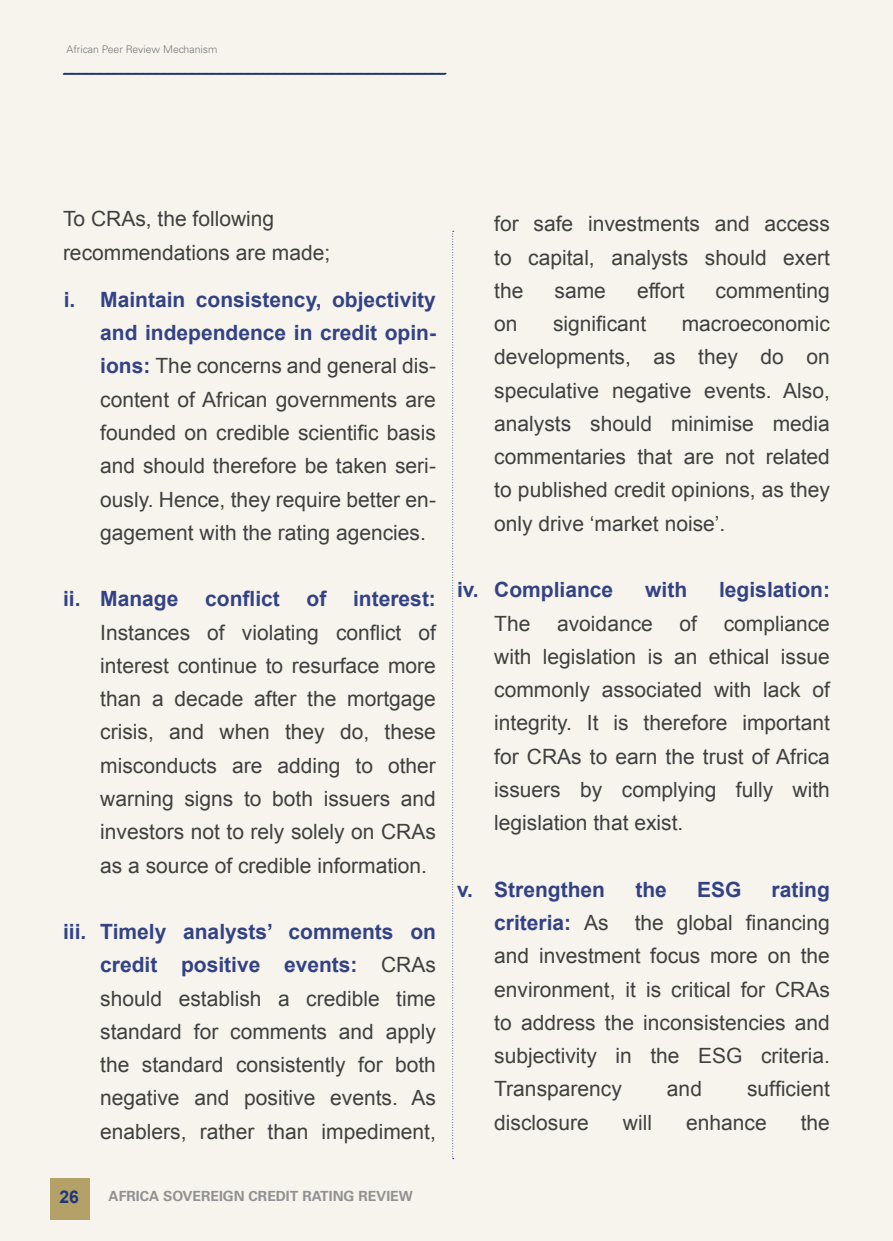
<style>
.page{position:relative;width:893px;height:1241px;background:#fff}
.page>*{position:absolute;margin:0;border:0;box-sizing:border-box;transform-origin:0 0}
.t1{font:21px/33.2px "Arial";color:#404041;text-align:justify}
.t2{font:700 21px "Arial";color:#334284}
.t3{font:700 17.5px "Arial";color:#1e357c}
.t4{font:700 14px "Univers";color:#939193}
.t5{font:300 10.5px "Univers";color:#797779}
.s1{font-weight:700;color:#334284}
</style>
<div class="page">
<div style="left:0;top:0;width:893px;height:1240px;background:#f6f4ed"></div>
<div style="left:50px;top:1178px;width:40px;height:41px;background:#b4a168"></div>
<svg style="left:62px;top:72px;width:385px;height:3px"></svg>
<svg style="left:452px;top:231px;width:2px;height:927px"></svg>
<p class="t5" style="left:66px;top:45px;width:153px">African Peer Review Mechanism</p>
<p class="t1" style="left:63px;top:204px;width:269px">To CRAs, the following recommendations are made;</p>
<p class="t1" style="left:100px;top:284px;width:337px;text-indent:-37px"><span class="s1">i. Maintain consistency, objectivity and independence in credit opin&shy;ions:</span> The concerns and general dis&shy;content of African governments are founded on credible scientific basis and should therefore be taken seri&shy;ously. Hence, they require better en&shy;gagement with the rating agencies.</p>
<p class="t2" style="left:63px;top:591px;width:117px">ii. Manage</p>
<p class="t2" style="left:205px;top:585px;width:76px">conflict</p>
<p class="t2" style="left:307px;top:585px;width:21px">of</p>
<p class="t2" style="left:353px;top:585px;width:84px">interest:</p>
<p class="t1" style="left:100px;top:615px;width:337px">Instances of violating conflict of interest continue to resurface more than a decade after the mortgage crisis, and when they do, these misconducts are adding to other warning signs to both issuers and investors not to rely solely on CRAs as a source of credible information.</p>
<p class="t1" style="left:100px;top:916px;width:337px;text-indent:-37px"><span class="s1">iii. Timely analysts’ comments on credit positive events:</span> CRAs should establish a credible time standard for comments and apply the standard consistently for both negative and positive events. As enablers, rather than impediment,</p>
<p class="t3" style="left:60px;top:1190px;width:21px">26</p>
<p class="t4" style="left:109px;top:1190px;width:306px">AFRICA SOVEREIGN CREDIT RATING REVIEW</p>
<p class="t1" style="left:494px;top:208px;width:337px">for safe investments and access to capital, analysts should exert the</p>
<p class="t1" style="left:555px;top:275px;width:53px">same</p>
<p class="t1" style="left:637px;top:275px;width:49px">effort</p>
<p class="t1" style="left:716px;top:275px;width:116px">commenting</p>
<p class="t1" style="left:494px;top:307px;width:25px">on</p>
<p class="t1" style="left:553px;top:307px;width:95px">significant</p>
<p class="t1" style="left:494px;top:307px;width:337px;text-indent:187px">macroeconomic developments, as they do on speculative negative events. Also, analysts should minimise media commentaries that are not related to published credit opinions, as they only drive ‘market noise’.</p>
<p class="t2" style="left:457px;top:582px;width:158px">iv. Compliance</p>
<p class="t2" style="left:645px;top:582px;width:43px">with</p>
<p class="t2" style="left:719px;top:582px;width:112px">legislation:</p>
<p class="t1" style="left:494px;top:607px;width:38px">The</p>
<p class="t1" style="left:557px;top:607px;width:97px">avoidance</p>
<p class="t1" style="left:679px;top:607px;width:19px">of</p>
<p class="t1" style="left:494px;top:607px;width:337px;text-indent:229px">compliance with legislation is an ethical issue commonly associated with lack of integrity. It is therefore important for CRAs to earn the trust of Africa issuers by complying fully with legislation that exist.</p>
<p class="t2" style="left:457px;top:881px;width:150px">v. Strengthen</p>
<p class="t2" style="left:635px;top:881px;width:33px">the</p>
<p class="t2" style="left:697px;top:881px;width:46px">ESG</p>
<p class="t1" style="left:494px;top:872px;width:337px;text-indent:277px"><span class="s1">rating criteria:</span> As the global financing and investment focus more on the environment, it is critical for CRAs to address the inconsistencies and subjectivity in the ESG criteria.<br>Transparency</p>
<p class="t1" style="left:667px;top:1072px;width:37px">and</p>
<p class="t1" style="left:747px;top:1072px;width:84px">sufficient</p>
<p class="t1" style="left:494px;top:1106px;width:96px">disclosure</p>
<p class="t1" style="left:623px;top:1106px;width:31px">will</p>
<p class="t1" style="left:686px;top:1106px;width:82px">enhance</p>
<p class="t1" style="left:801px;top:1106px;width:31px">the</p>
</div>
